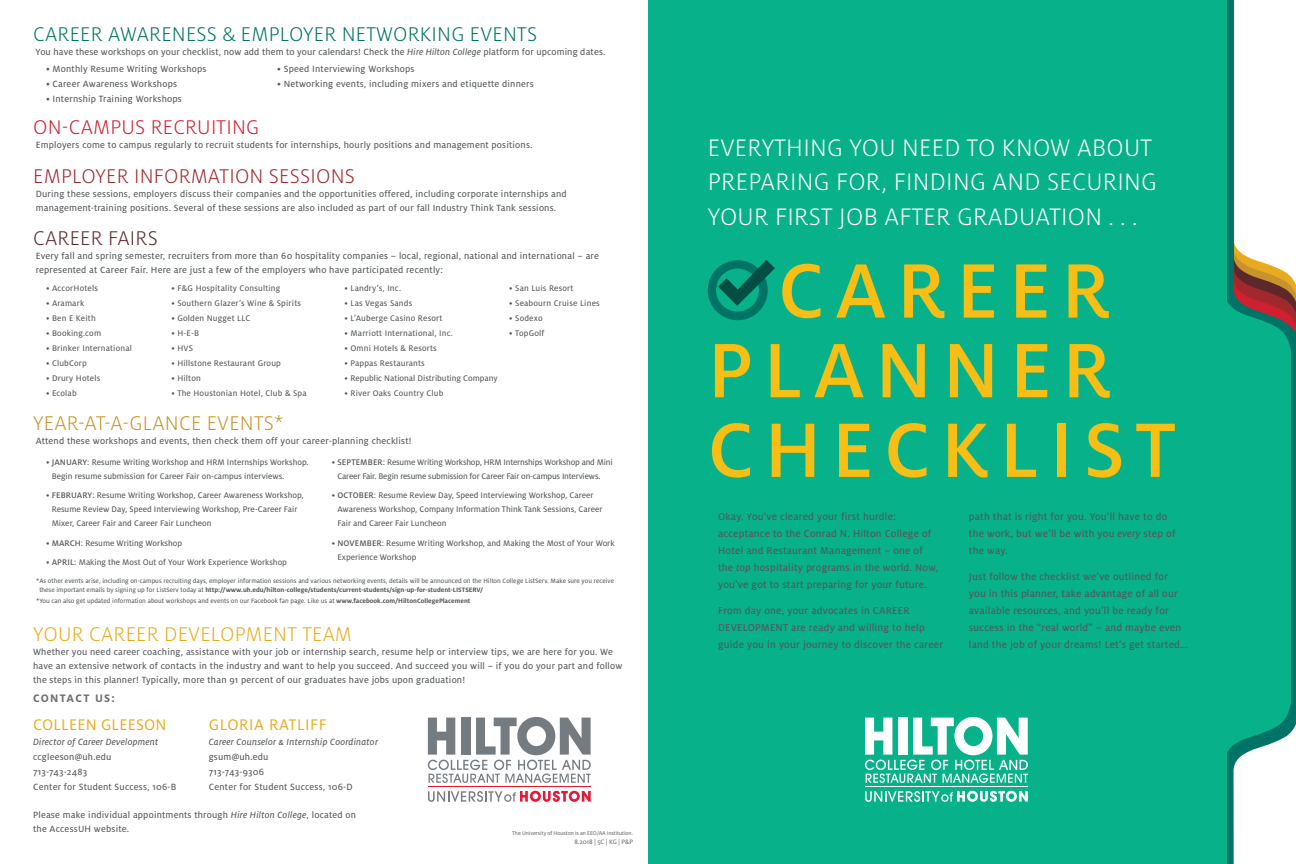
<style>
.page{position:relative;width:1296px;height:864px;background:#fff}
.page>*{position:absolute;margin:0;border:0;box-sizing:border-box;transform-origin:0 0}
.t1{font:500 85.3px/79.7px "Milo OT";letter-spacing:.12em;color:#f7be16}
.t2{font:300 26.4px/34.7px "Milo OT";letter-spacing:.01em;color:#fff}
.t3{font:300 22px "Milo OT";letter-spacing:.01em;color:#007367}
.t4{font:300 22px "Milo OT";letter-spacing:.01em;color:#a1292e}
.t5{font:300 22px "Milo OT";letter-spacing:.01em;color:#eaaa20}
.t6{font:300 22px "Milo OT";letter-spacing:.01em;color:#c7932b}
.t7{font:300 22px "Milo OT";letter-spacing:.01em;color:#cf202f}
.t8{font:300 22px "Milo OT";letter-spacing:.01em;color:#5d282b}
.t9{font:17px "Milo OT";letter-spacing:.01em;color:#eaaa20}
.t10{font:17px "Milo OT";letter-spacing:.03em;color:#eaaa20}
.t11{font:700 12px "Milo OT";letter-spacing:.11em;color:#6c6d70}
.t12{font:11px/17px "Milo OT Text";letter-spacing:.02em;color:#535759}
.t13{font:10px/14px "Milo OT Text";letter-spacing:.02em;color:#535759}
.t14{font:10px "Milo OT Text Ita";letter-spacing:.02em;color:#535759}
.t15{font:9px/14px "Milo OT Text";color:#535759}
.t16{font:9px "Milo OT Text";letter-spacing:.02em;color:#535759}
.t17{font:9px/14px "Milo OT Text";letter-spacing:-.02em;color:#535759}
.t18{font:7px "Milo OT Text";color:#535759}
.t19{font:700 7px "Milo OT";color:#535759}
.t20{font:7px "Milo OT";color:#57585a}
.t21{font:6px "Milo OT";color:#57585a}
.s1{font-family:"Milo OT Text Ita"}
.s2{font-family:"Milo OT";font-weight:500}
.s3{font-family:"Milo OT Text";font-weight:400}
.s4{font-family:"Milo OT";font-weight:700}
</style>
<div class="page">
<svg style="left:1226px;top:724px;width:70px;height:140px"></svg>
<svg style="left:1291px;top:277px;width:5px;height:447px;background:#157061"></svg>
<svg style="left:1226px;top:0;width:65px;height:349px"></svg>
<div style="left:648px;top:0;width:578px;height:864px;background:#07b189"></div>
<svg style="left:1226px;top:349px;width:65px;height:431px;background:#17b38f"></svg>
<svg style="left:708px;top:260px;width:67px;height:60px"></svg>
<svg style="left:428px;top:791px;width:163px;height:11px"></svg>
<hr style="left:428px;top:786px;width:163px;height:1px;background:#e51836">
<svg style="left:428px;top:717px;width:163px;height:66px"></svg>
<svg style="left:865px;top:791px;width:163px;height:11px"></svg>
<hr style="left:865px;top:786px;width:163px;height:1px;background:#fff">
<svg style="left:865px;top:717px;width:163px;height:66px"></svg>
<h3 class="t3" style="left:33px;top:22px;width:505px">CAREER AWARENESS &amp; EMPLOYER NETWORKING EVENTS</h3>
<p class="t13" style="left:36px;top:45px;width:571px">You have these workshops on your checklist, now add them to your calendars! Check the <span class="s1">Hire Hilton College</span> platform for upcoming dates.</p>
<p class="t13" style="left:46px;top:62px;width:162px">• Monthly Resume Writing Workshops</p>
<p class="t13" style="left:46px;top:77px;width:133px">• Career Awareness Workshops</p>
<p class="t13" style="left:46px;top:92px;width:137px">• Internship Training Workshops</p>
<p class="t13" style="left:277px;top:62px;width:139px">• Speed Interviewing Workshops</p>
<p class="t13" style="left:277px;top:77px;width:258px">• Networking events, including mixers and etiquette dinners</p>
<h3 class="t7" style="left:33px;top:115px;width:228px">ON-CAMPUS RECRUITING</h3>
<p class="t13" style="left:36px;top:138px;width:498px">Employers come to campus regularly to recruit students for internships, hourly positions and management positions.</p>
<h3 class="t4" style="left:33px;top:164px;width:323px">EMPLOYER INFORMATION SESSIONS</h3>
<p class="t13" style="left:36px;top:187px;width:533px">During these sessions, employers discuss their companies and the opportunities offered, including corporate internships and management-training positions. Several of these sessions are also included as part of our fall Industry Think Tank sessions.</p>
<h3 class="t8" style="left:33px;top:226px;width:126px">CAREER FAIRS</h3>
<p class="t13" style="left:36px;top:249px;width:565px">Every fall and spring semester, recruiters from more than 60 hospitality companies – local, regional, national and international – are represented at Career Fair. Here are just a few of the employers who have participated recently:</p>
<p class="t16" style="left:46px;top:283px;width:53px">• AccorHotels</p>
<p class="t16" style="left:46px;top:298px;width:40px">• Aramark</p>
<p class="t16" style="left:46px;top:313px;width:51px">• Ben E Keith</p>
<p class="t16" style="left:46px;top:328px;width:57px">• Booking.com</p>
<p class="t16" style="left:46px;top:343px;width:87px">• Brinker International</p>
<p class="t16" style="left:46px;top:358px;width:42px">• ClubCorp</p>
<p class="t16" style="left:46px;top:373px;width:56px">• Drury Hotels</p>
<p class="t15" style="left:46px;top:386px;width:32px">• Ecolab</p>
<p class="t16" style="left:171px;top:283px;width:110px">• F&amp;G Hospitality Consulting</p>
<p class="t16" style="left:171px;top:298px;width:131px">• Southern Glazer’s Wine &amp; Spirits</p>
<p class="t16" style="left:171px;top:313px;width:80px">• Golden Nugget LLC</p>
<p class="t15" style="left:171px;top:326px;width:29px">• H-E-B</p>
<p class="t15" style="left:171px;top:341px;width:23px">• HVS</p>
<p class="t16" style="left:171px;top:358px;width:111px">• Hillstone Restaurant Group</p>
<p class="t15" style="left:171px;top:371px;width:31px">• Hilton</p>
<p class="t16" style="left:171px;top:388px;width:137px">• The Houstonian Hotel, Club &amp; Spa</p>
<p class="t16" style="left:345px;top:283px;width:58px">• Landry’s, Inc.</p>
<p class="t16" style="left:345px;top:298px;width:69px">• Las Vegas Sands</p>
<p class="t16" style="left:345px;top:313px;width:99px">• L’Auberge Casino Resort</p>
<p class="t16" style="left:345px;top:328px;width:110px">• Marriott International, Inc.</p>
<p class="t16" style="left:345px;top:343px;width:94px">• Omni Hotels &amp; Resorts</p>
<p class="t16" style="left:345px;top:358px;width:82px">• Pappas Restaurants</p>
<p class="t15" style="left:345px;top:371px;width:155px">• Republic National Distributing Company</p>
<p class="t16" style="left:345px;top:388px;width:100px">• River Oaks Country Club</p>
<h3 class="t6" style="left:33px;top:411px;width:252px">YEAR-AT-A-GLANCE EVENTS*</h3>
<p class="t13" style="left:36px;top:434px;width:377px">Attend these workshops and events, then check them off your career-planning checklist!</p>
<p class="t16" style="left:509px;top:283px;width:66px">• San Luis Resort</p>
<p class="t16" style="left:509px;top:298px;width:92px">• Seabourn Cruise Lines</p>
<p class="t15" style="left:509px;top:311px;width:35px">• Sodexo</p>
<p class="t16" style="left:509px;top:328px;width:37px">• TopGolf</p>
<p class="t15" style="left:52px;top:455px;width:258px;text-indent:-6px">• <span class="s2">JANUARY</span>: Resume Writing Workshop and HRM Internships Workshop.<br>Begin resume submission for Career Fair on-campus interviews.</p>
<p class="t15" style="left:52px;top:489px;width:254px;text-indent:-6px">• <span class="s2">FEBRUARY</span>: Resume Writing Workshop, Career Awareness Workshop,<br>Resume Review Day, Speed Interviewing Workshop, Pre-Career Fair<br>Mixer, Career Fair and Career Fair Luncheon</p>
<p class="t15" style="left:46px;top:536px;width:138px">• <span class="s2">MARCH</span>: Resume Writing Workshop</p>
<p class="t15" style="left:46px;top:556px;width:242px">• <span class="s2">APRIL</span>: Making the Most Out of Your Work Experience Workshop</p>
<p class="t18" style="left:36px;top:577px;width:580px">*As other events arise, including on-campus recruiting days, employer information sessions and various networking events, details will be announced on the Hilton College ListServ. Make sure you receive</p>
<p class="t19" style="left:39px;top:586px;width:445px"><span class="s3">these important emails by signing up for ListServ today at</span> http://www.uh.edu/hilton-college/students/current-students/sign-up-for-student-LISTSERV/</p>
<p class="t18" style="left:36px;top:597px;width:436px">*You can also get updated information about workshops and events on our Facebook fan page. Like us at <span class="s4">www.facebook.com/HiltonCollegePlacement</span></p>
<h3 class="t5" style="left:33px;top:622px;width:320px">YOUR CAREER DEVELOPMENT TEAM</h3>
<p class="t13" style="left:33px;top:645px;width:591px">Whether you need career coaching, assistance with your job or internship search, resume help or interview tips, we are here for you. We have an extensive network of contacts in the industry and want to help you succeed. And succeed you will – if you do your part and follow the steps in this planner! Typically, more than 91 percent of our graduates have jobs upon graduation!</p>
<p class="t11" style="left:33px;top:691px;width:83px">CONTACT US:</p>
<p class="t17" style="left:338px;top:455px;width:277px;text-indent:-6px">• <span class="s2">SEPTEMBER</span>: Resume Writing Workshop, HRM Internships Workshop and Mini<br>Career Fair. Begin resume submission for Career Fair on-campus Interviews.</p>
<p class="t15" style="left:338px;top:489px;width:267px;text-indent:-6px">• <span class="s2">OCTOBER</span>: Resume Review Day, Speed Interviewing Workshop, Career<br>Awareness Workshop, Company Information Think Tank Sessions, Career<br>Fair and Career Fair Luncheon</p>
<p class="t15" style="left:338px;top:536px;width:279px;text-indent:-6px">• <span class="s2">NOVEMBER</span>: Resume Writing Workshop, and Making the Most of Your Work<br>Experience Workshop</p>
<h3 class="t9" style="left:33px;top:716px;width:135px">COLLEEN GLEESON</h3>
<p class="t14" style="left:33px;top:737px;width:127px">Director of Career Development</p>
<p class="t13" style="left:33px;top:750px;width:145px;line-height:15px">ccgleeson@uh.edu<br>713-743-2483<br>Center for Student Success, 106-B</p>
<h3 class="t10" style="left:209px;top:716px;width:119px">GLORIA RATLIFF</h3>
<p class="t14" style="left:209px;top:737px;width:171px">Career Counselor &amp; Internship Coordinator</p>
<p class="t13" style="left:209px;top:750px;width:146px;line-height:15px">gsum@uh.edu<br>713-743-9306<br>Center for Student Success, 106-D</p>
<p class="t13" style="left:33px;top:808px;width:325px">Please make individual appointments through <span class="s1">Hire Hilton College</span>, located on the AccessUH website.</p>
<p class="t21" style="left:512px;top:830px;width:122px">The University of Houston is an EEO/AA institution.</p>
<p class="t20" style="left:574px;top:838px;width:60px">8.2018 | 5C | KG | P&amp;P</p>
<h2 class="t2" style="left:708px;top:130px;width:451px">EVERYTHING YOU NEED TO KNOW ABOUT<br>PREPARING FOR, FINDING AND SECURING<br>YOUR FIRST JOB AFTER GRADUATION . . .</h2>
<h1 class="t1" style="left:708px;top:251px;width:470px;text-indent:70px">CAREER<br>PLANNER<br>CHECKLIST</h1>
<p class="t12" style="left:718px;top:508px;width:222px">Okay. You’ve cleared your first hurdle: acceptance to the Conrad N. Hilton College of Hotel and Restaurant Management – one of the <span class="s1">top</span> hospitality programs in the world. Now, you’ve got to start preparing for your future.</p>
<p class="t12" style="left:718px;top:602px;width:227px">From day one, your advocates in CAREER<br>DEVELOPMENT are ready and willing to help guide you in your journey to discover the career</p>
<p class="t12" style="left:969px;top:508px;width:208px">path that is right for you. You’ll have to do the work, but we’ll be with you <span class="s1">every</span> step of the way.</p>
<p class="t12" style="left:969px;top:568px;width:221px">Just follow the checklist we’ve outlined for<br>you in this planner, take advantage of all our available resources, and you’ll be ready for success in the “real world” – and maybe even land the job of your dreams! Let’s get started...</p>
</div>
